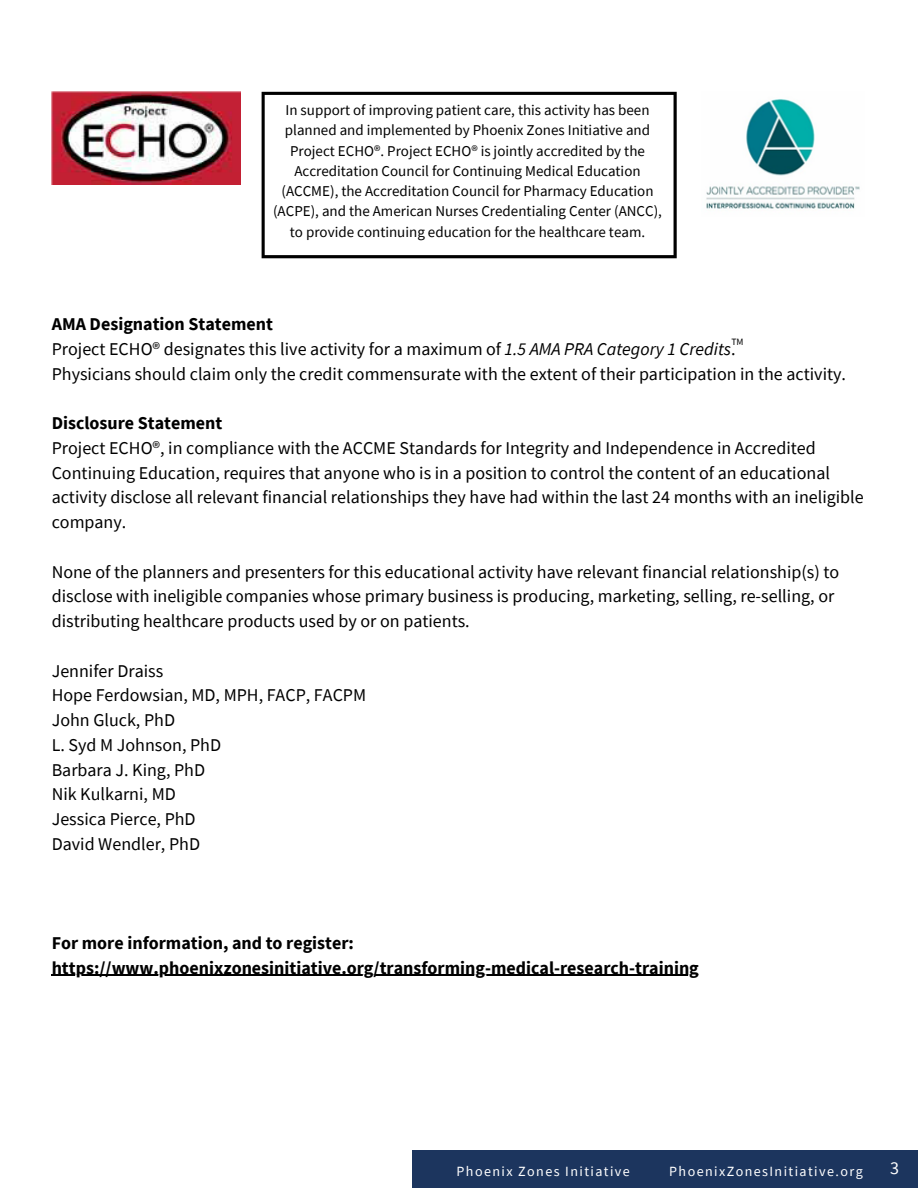
<style>
.page{position:relative;width:918px;height:1188px;background:#fff}
.page>*{position:absolute;margin:0;border:0;box-sizing:border-box;transform-origin:0 0}
.t1{font:18px/24.8px "Source Sans Pro";color:#000}
.t2{font:700 18px/24.8px "Source Sans Pro";color:#000}
.t3{font:18px "Source Sans Pro";color:#fff}
.t4{font:15px/20.2px "Source Sans Pro";color:#000;text-align:center}
.t5{font:14.1px "Source Sans Pro";letter-spacing:.1em;color:#fff}
.t6{font:9.6px "Source Sans Pro";color:#000}
.s1{font-weight:700}
.s2{font-style:italic}
</style>
<div class="page">
<div style="left:412px;top:1151px;width:506px;height:37px;background:#1c355e"></div>
<hr style="left:52px;top:975px;width:647px;height:1px;background:#000">
<img style="left:706px;top:99px;width:154px;height:110px">
<img style="left:52px;top:92px;width:189px;height:92px">
<svg style="left:262px;top:92px;width:415px;height:166px"></svg>
<p class="t4" style="left:273px;top:100px;width:390px">In support of improving patient care, this activity has been planned and implemented by Phoenix Zones Initiative and Project ECHO®. Project ECHO® is jointly accredited by the Accreditation Council for Continuing Medical Education (ACCME), the Accreditation Council for Pharmacy Education (ACPE), and the American Nurses Credentialing Center (ANCC), to provide continuing education for the healthcare team.</p>
<p class="t1" style="left:52px;top:311px;width:796px"><span class="s1">AMA Designation Statement<br></span>Project ECHO® designates this live activity for a maximum of <span class="s2">1.5 AMA PRA Category 1 Credits</span>.<br>Physicians should claim only the credit commensurate with the extent of their participation in the activity.</p>
<p class="t2" style="left:52px;top:410px;width:172px">Disclosure Statement</p>
<p class="t1" style="left:52px;top:435px;width:814px">Project ECHO®, in compliance with the ACCME Standards for Integrity and Independence in Accredited Continuing Education, requires that anyone who is in a position to control the content of an educational activity disclose all relevant financial relationships they have had within the last 24 months with an ineligible company.</p>
<p class="t1" style="left:52px;top:559px;width:789px">None of the planners and presenters for this educational activity have relevant financial relationship(s) to disclose with ineligible companies whose primary business is producing, marketing, selling, re-selling, or distributing healthcare products used by or on patients.</p>
<p class="t1" style="left:52px;top:658px;width:316px">Jennifer Draiss<br>Hope Ferdowsian, MD, MPH, FACP, FACPM<br>John Gluck, PhD<br>L. Syd M Johnson, PhD<br>Barbara J. King, PhD<br>Nik Kulkarni, MD<br>Jessica Pierce, PhD<br>David Wendler, PhD</p>
<p class="t6" style="left:731px;top:336px;width:14px">TM</p>
<p class="t2" style="left:52px;top:930px;width:649px">For more information, and to register: https://www.phoenixzonesinitiative.org/transforming-medical-research-training</p>
<p class="t5" style="left:457px;top:1162px;width:175px">Phoenix Zones Initiative</p>
<p class="t5" style="left:669px;top:1162px;width:195px">PhoenixZonesInitiative.org</p>
<p class="t3" style="left:890px;top:1156px;width:10px">3</p>
</div>
